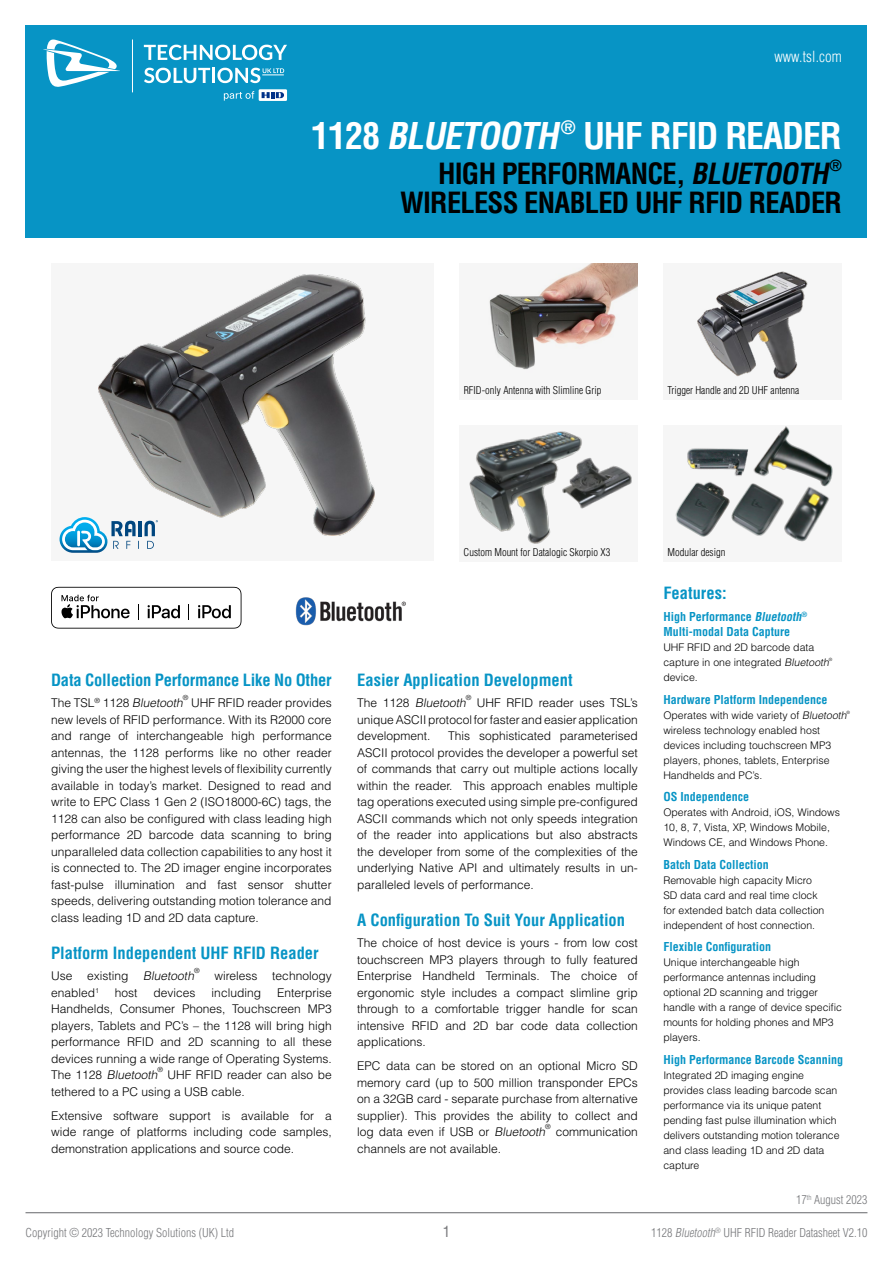
<style>
.page{position:relative;width:893px;height:1263px;background:#fff}
.page>*{position:absolute;margin:0;border:0;box-sizing:border-box;transform-origin:0 0}
.t1{font:700 condensed 36px "Helvetica LT Std";letter-spacing:-.03em;color:#fff}
.t2{font:700 condensed 28.5px "Helvetica LT Std";letter-spacing:-.025em;color:#000}
.t3{font:700 condensed 16.5px "Helvetica LT Std";color:#0794c5}
.t4{font:300 condensed 15px "Helvetica LT Std";letter-spacing:.01em;color:#fff}
.t5{font:condensed 15px "Helvetica LT Std";color:#77787b}
.t6{font:700 condensed 15px "Helvetica LT Std";color:#000}
.t7{font:300 12px/16.5px "Helvetica LT Std";color:#000;text-align:justify}
.t8{font:700 condensed 12px/15px "Helvetica LT Std";color:#0794c5}
.t9{font:300 condensed 12px "Helvetica LT Std";color:#77787b}
.t10{font:italic 300 12px "Helvetica LT Std";color:#000}
.t11{font:300 10.5px/15px "Helvetica LT Std";color:#000}
.t12{font:300 condensed 10.5px "Helvetica LT Std";color:#000}
.t13{font:300 7.05px "Helvetica LT Std";color:#000}
.t14{font:300 4.35px "Helvetica LT Std";color:#000}
.s1{font-style:italic}
.s2{font-style:normal}
</style>
<div class="page">
<hr style="left:26px;top:1212px;width:841px;height:1px;background:#77787b">
<div style="left:51px;top:264px;width:383px;height:297px;background:#f6f6f6"></div>
<div style="left:459px;top:264px;width:179px;height:136px;background:#f6f6f6"></div>
<div style="left:459px;top:425px;width:179px;height:136px;background:#f6f6f6"></div>
<div style="left:663px;top:264px;width:179px;height:136px;background:#f6f6f6"></div>
<div style="left:663px;top:425px;width:179px;height:136px;background:#f6f6f6"></div>
<div style="left:26px;top:26px;width:841px;height:212px;background:#0794c5"></div>
<img style="left:469px;top:431px;width:163px;height:113px">
<img style="left:489px;top:264px;width:149px;height:106px">
<img style="left:99px;top:274px;width:275px;height:261px">
<img style="left:697px;top:271px;width:111px;height:108px">
<img style="left:295px;top:597px;width:111px;height:29px">
<svg style="left:51px;top:587px;width:190px;height:42px"></svg>
<img style="left:675px;top:426px;width:158px;height:116px">
<svg style="left:259px;top:89px;width:28px;height:12px"></svg>
<svg style="left:262px;top:92px;width:22px;height:6px"></svg>
<svg style="left:224px;top:91px;width:30px;height:10px"></svg>
<svg style="left:43px;top:39px;width:77px;height:48px"></svg>
<svg style="left:144px;top:45px;width:143px;height:15px"></svg>
<svg style="left:144px;top:68px;width:66px;height:15px"></svg>
<hr style="left:212px;top:68px;width:3px;height:15px;background:#fff">
<hr style="left:132px;top:40px;width:1px;height:52px;background:#fff">
<svg style="left:217px;top:68px;width:67px;height:15px"></svg>
<svg style="left:60px;top:517px;width:98px;height:36px"></svg>
<p class="t4" style="left:774px;top:47px;width:69px">www.tsl.com</p>
<h1 class="t1" style="left:311px;top:113px;width:532px">1128 <span class="s1">BLUETOOTH</span><sup>®</sup> UHF RFID READER</h1>
<h2 class="t2" style="left:438px;top:156px;width:398px">HIGH PERFORMANCE, <span class="s1">BLUETOOTH</span></h2>
<p class="t6" style="left:829px;top:156px;width:14px">®</p>
<h2 class="t2" style="left:400px;top:184px;width:443px">WIRELESS ENABLED UHF RFID READER</h2>
<p class="t12" style="left:464px;top:384px;width:139px">RFID-only Antenna with Slimline Grip</p>
<p class="t12" style="left:668px;top:383px;width:133px">Trigger Handle and 2D UHF antenna</p>
<p class="t12" style="left:463px;top:546px;width:148px">Custom Mount for Datalogic Skorpio X3</p>
<p class="t12" style="left:668px;top:546px;width:59px">Modular design</p>
<h3 class="t3" style="left:51px;top:670px;width:282px">Data Collection Performance Like No Other</h3>
<p class="t7" style="left:51px;top:695px;width:136px">The TSL<sup>®</sup> 1128 <span class="s1">Bluetooth</span></p>
<p class="t13" style="left:183px;top:693px;width:7px">®</p>
<p class="t7" style="left:51px;top:695px;width:282px;text-indent:140px">UHF RFID reader provides new levels of RFID performance. With its R2000 core and range of interchangeable high performance antennas, the 1128 performs like no other reader giving the user the highest levels of flexibility currently available in today’s market. Designed to read and write to EPC Class 1 Gen 2 (ISO18000-6C) tags, the 1128 can also be configured with class leading high performance 2D barcode data scanning to bring unparalleled data collection capabilities to any host it is connected to. The 2D imager engine incorporates fast-pulse illumination and fast sensor shutter speeds, delivering outstanding motion tolerance and class leading 1D and 2D data capture.</p>
<h3 class="t3" style="left:51px;top:943px;width:269px">Platform Independent UHF RFID Reader</h3>
<p class="t7" style="left:51px;top:968px;width:147px">Use existing <span class="s1">Bluetooth</span></p>
<p class="t13" style="left:194px;top:966px;width:7px">®</p>
<p class="t7" style="left:214px;top:968px;width:119px">wireless technology</p>
<p class="t7" style="left:51px;top:984px;width:49px">enabled<sup>1</sup></p>
<p class="t7" style="left:115px;top:984px;width:24px">host</p>
<p class="t7" style="left:154px;top:984px;width:44px">devices</p>
<p class="t7" style="left:212px;top:984px;width:51px">including</p>
<p class="t7" style="left:51px;top:984px;width:282px;text-indent:226px">Enterprise Handhelds, Consumer Phones, Touchscreen MP3 players, Tablets and PC’s – the 1128 will bring high performance RFID and 2D scanning to all these devices running a wide range of Operating Systems.<br>T h e 1 1 2 8 <span class="s1">Bluetooth</span></p>
<p class="t13" style="left:157px;top:1065px;width:7px">®</p>
<p class="t7" style="left:51px;top:1067px;width:282px;text-indent:116px">UHF RFID reader can also be tethered to a PC using a USB cable.</p>
<p class="t7" style="left:51px;top:1107px;width:282px">Extensive software support is available for a wide range of platforms including code samples, demonstration applications and source code.</p>
<h3 class="t3" style="left:357px;top:670px;width:217px">Easier Application Development</h3>
<p class="t10" style="left:357px;top:696px;width:113px"><span class="s2">T h e 1 1 2 8</span> Bluetooth</p>
<p class="t13" style="left:466px;top:693px;width:7px">®</p>
<p class="t7" style="left:357px;top:695px;width:282px;text-indent:120px">UHF RFID reader uses TSL’s unique ASCII protocol for faster and easier application development.</p>
<p class="t7" style="left:357px;top:728px;width:282px;text-indent:91px">This sophisticated parameterised ASCII protocol provides the developer a powerful set of commands that carry out multiple actions locally within the reader. This approach enables multiple tag operations executed using simple pre-configured ASCII commands which not only speeds integration of the reader into applications but also abstracts the developer from some of the complexities of the underlying Native API and ultimately results in un&shy;paralleled levels of performance.</p>
<h3 class="t3" style="left:357px;top:910px;width:269px">A Configuration To Suit Your Application</h3>
<p class="t7" style="left:357px;top:935px;width:282px">The choice of host device is yours - from low cost touchscreen MP3 players through to fully featured Enterprise Handheld Terminals. The choice of ergonomic style includes a compact slimline grip through to a comfortable trigger handle for scan intensive RFID and 2D bar code data collection applications.</p>
<p class="t7" style="left:357px;top:1058px;width:282px">EPC data can be stored on an optional Micro SD memory card (up to 500 million transponder EPCs on a 32GB card - separate purchase from alternative supplier). This provides the ability to collect and log data even if USB or <span class="s1">Bluetooth</span></p>
<p class="t13" style="left:545px;top:1122px;width:7px">®</p>
<p class="t7" style="left:556px;top:1124px;width:84px">communication</p>
<p class="t7" style="left:357px;top:1140px;width:145px">channels are not available.</p>
<p class="t9" style="left:26px;top:1225px;width:210px">Copyright © 2023 Technology Solutions (UK) Ltd</p>
<p class="t5" style="left:443px;top:1222px;width:9px">1</p>
<h3 class="t3" style="left:663px;top:582px;width:65px">Features:</h3>
<p class="t8" style="left:663px;top:609px;width:145px">High Performance <span class="s1">Bluetooth</span><sup>®<br></sup>Multi-modal Data Capture</p>
<p class="t11" style="left:663px;top:640px;width:169px">UHF RFID and 2D barcode data capture in one integrated <span class="s1">Bluetooth</span></p>
<p class="t14" style="left:829px;top:657px;width:5px">®</p>
<p class="t11" style="left:663px;top:670px;width:36px">device.</p>
<p class="t8" style="left:663px;top:692px;width:166px">Hardware Platform Independence</p>
<p class="t11" style="left:663px;top:707px;width:187px">Operates with wide variety of <span class="s1">Bluetooth</span></p>
<p class="t14" style="left:847px;top:710px;width:5px">®</p>
<p class="t11" style="left:663px;top:722px;width:169px">wireless technology enabled host devices including touchscreen MP3 players, phones, tablets, Enterprise<br>Handhelds and PC’s.</p>
<p class="t8" style="left:663px;top:789px;width:87px">OS Independence</p>
<p class="t11" style="left:663px;top:805px;width:178px">Operates with Android, iOS, Windows<br>10, 8, 7, Vista, XP, Windows Mobile,<br>Windows CE, and Windows Phone.</p>
<p class="t8" style="left:663px;top:857px;width:107px">Batch Data Collection</p>
<p class="t11" style="left:663px;top:872px;width:163px">Removable high capacity Micro<br>SD data card and real time clock for extended batch data collection independent of host connection.</p>
<p class="t8" style="left:663px;top:939px;width:109px">Flexible Configuration</p>
<p class="t11" style="left:663px;top:955px;width:180px">Unique interchangeable high performance antennas including optional 2D scanning and trigger handle with a range of device specific mounts for holding phones and MP3 players.</p>
<p class="t8" style="left:663px;top:1052px;width:181px">High Performance Barcode Scanning</p>
<p class="t11" style="left:663px;top:1067px;width:178px">Integrated 2D imaging engine provides class leading barcode scan performance via its unique patent pending fast pulse illumination which delivers outstanding motion tolerance and class leading 1D and 2D data capture</p>
<p class="t9" style="left:796px;top:1192px;width:73px">17<sup>th</sup> August 2023</p>
<p class="t9" style="left:651px;top:1225px;width:218px">1 1 2 8 <span class="s1">Bluetooth</span><sup>®</sup> UHF RFID Reader Datasheet V2.10</p>
</div>
